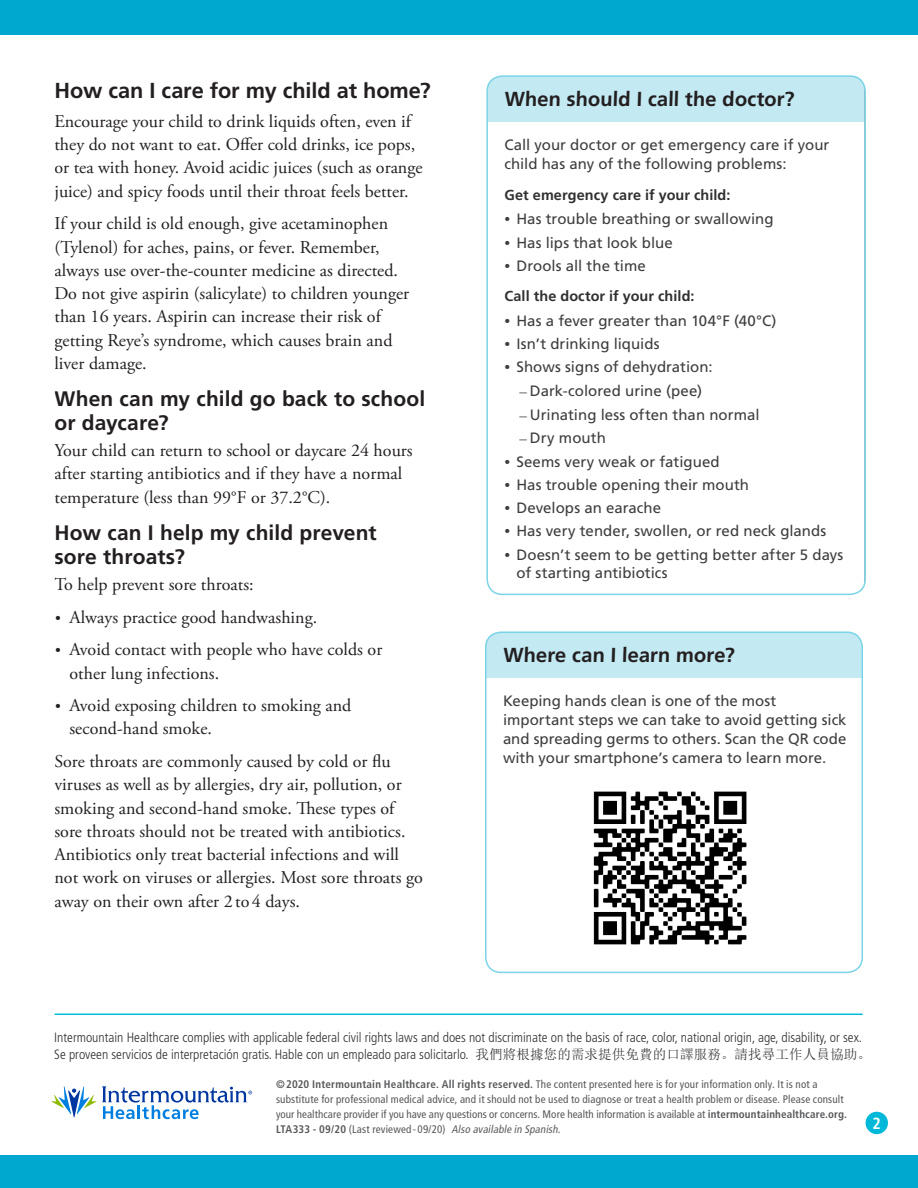
<style>
.page{position:relative;width:918px;height:1188px;background:#fff}
.page>*{position:absolute;margin:0;border:0;box-sizing:border-box;transform-origin:0 0}
.Level_1__h1{font:700 21.75px "Frutiger LT Std";letter-spacing:-.005em;color:#231f20}
.Level_1__h2{font:700 21px/24px "Frutiger LT Std";letter-spacing:.005em;color:#231f20}
.Main_table{font:700 20.25px "Frutiger LT Std";color:#231f20}
.Main__p{font:18px/23.2px "Adobe Garamond Pro";color:#231f20}
.t1{font:700 condensed 16.2px "Frutiger LT Std";color:#fff}
.Main_table-2{font:15px/19.2px "Frutiger LT Std";color:#3e3e3f}
.Main_table-3{font:700 14.4px "Frutiger LT Std";letter-spacing:.005em;color:#312f30}
.t2{font:300 condensed 13.5px/16.5px "Frutiger LT Std";color:#312f30}
.Footer___h6{font:condensed 10.95px/15px "Frutiger LT Std";letter-spacing:.01em;color:#57585a}
.s1{font-size:15px}
.s2{font-family:"Adobe Garamond Pro"}
.s3{font-family:"Sim Sun";font-weight:400;font-stretch:normal}
.s4{font-weight:700}
.s5{font-style:italic;color:#5c5c5f}
</style>
<div class="page">
<div style="left:0;top:0;width:918px;height:35px;background:#00a7cf"></div>
<div style="left:0;top:1156px;width:918px;height:32px;background:#00a7cf"></div>
<div style="left:866px;top:1112px;width:22px;height:22px;background:#00b9d8;border-radius:50%"></div>
<hr style="left:55px;top:1014px;width:808px;height:1px;background:#00bddb">
<svg style="left:52px;top:1086px;width:44px;height:31px"></svg>
<svg style="left:102px;top:1086px;width:150px;height:33px"></svg>
<div style="left:487px;top:76px;width:378px;height:45px;background:#c3e9f3"></div>
<hr style="left:864px;top:76px;width:1px;height:45px;background:#939598">
<hr style="left:864px;top:121px;width:1px;height:473px;background:#939598">
<div style="left:486px;top:75px;width:380px;height:520px;border:2px solid #7ad4e7;border-radius:15px"></div>
<div style="left:486px;top:632px;width:376px;height:45px;background:#c3e9f3"></div>
<div style="left:485px;top:632px;width:378px;height:341px;border:2px solid #7ad4e7;border-radius:15px"></div>
<img style="left:593px;top:791px;width:154px;height:154px">
<p class="Level_1__h1" style="left:54px;top:78px;width:378px">How can I care for my child at home?</p>
<p class="Main__p" style="left:54px;top:110px;width:370px">Encourage your child to drink liquids often, even if they do not want to eat. Offer cold drinks, ice pops, or tea with honey. Avoid acidic juices (such as orange juice) and spicy foods until their throat feels better.</p>
<p class="Main__p" style="left:54px;top:213px;width:356px">If your child is old enough, give acetaminophen (Tylenol) for aches, pains, or fever. Remember, always use over-the-counter medicine as directed.<br>Do not give aspirin (salicylate) to children younger than 16 years. Aspirin can increase their risk of getting Reye’s syndrome, which causes brain and liver damage.</p>
<p class="Level_1__h2" style="left:54px;top:387px;width:372px">When can my child go back to school or daycare?</p>
<p class="Main__p" style="left:54px;top:439px;width:360px">Your child can return to school or daycare 24 hours after starting antibiotics and if they have a normal temperature (less than 99°F or 37.2°C).</p>
<p class="Level_1__h2" style="left:54px;top:521px;width:324px">How can I help my child prevent sore throats?</p>
<p class="Main__p" style="left:54px;top:573px;width:201px">To help prevent sore throats:</p>
<p class="Main__p" style="left:55px;top:606px;width:264px"><span class="s1">•</span> Always practice good handwashing.</p>
<p class="Main__p" style="left:69px;top:639px;width:314px;text-indent:-14px"><span class="s1">•</span> Avoid contact with people who have colds or other lung infections.</p>
<p class="Main__p" style="left:69px;top:694px;width:283px;text-indent:-14px"><span class="s1">•</span> Avoid exposing children to smoking and second-hand smoke.</p>
<p class="Main__p" style="left:54px;top:750px;width:370px">Sore throats are commonly caused by cold or flu viruses as well as by allergies, dry air, pollution, or smoking and second-hand smoke. These types of sore throats should not be treated with antibiotics.<br>Antibiotics only treat bacterial infections and will not work on viruses or allergies. Most sore throats go away on their own after 2 to 4 days.</p>
<p class="Main_table" style="left:504px;top:87px;width:292px">When should I call the doctor?</p>
<p class="Main_table-2" style="left:504px;top:136px;width:326px">Call your doctor or get emergency care if your child has any of the following problems:</p>
<p class="Main_table-3" style="left:504px;top:186px;width:228px">Get emergency care if your child:</p>
<p class="Main_table-2" style="left:504px;top:210px;width:271px"><span class="s2">•</span> Has trouble breathing or swallowing</p>
<p class="Main_table-2" style="left:504px;top:233px;width:170px"><span class="s2">•</span> Has lips that look blue</p>
<p class="Main_table-2" style="left:504px;top:256px;width:143px"><span class="s2">•</span> Drools all the time</p>
<p class="Main_table-3" style="left:504px;top:287px;width:192px">Call the doctor if your child:</p>
<p class="Main_table-2" style="left:504px;top:311px;width:274px"><span class="s2">•</span> Has a fever greater than 104°F (40°C)</p>
<p class="Main_table-2" style="left:504px;top:334px;width:157px"><span class="s2">•</span> Isn’t drinking liquids</p>
<p class="Main_table-2" style="left:504px;top:358px;width:210px"><span class="s2">•</span> Shows signs of dehydration:</p>
<p class="Main_table-2" style="left:519px;top:381px;width:184px"><span class="s2">–</span> Dark-colored urine (pee)</p>
<p class="Main_table-2" style="left:519px;top:405px;width:242px"><span class="s2">–</span> Urinating less often than normal</p>
<p class="Main_table-2" style="left:519px;top:429px;width:88px"><span class="s2">–</span> Dry mouth</p>
<p class="Main_table-2" style="left:504px;top:452px;width:217px"><span class="s2">•</span> Seems very weak or fatigued</p>
<p class="Main_table-2" style="left:504px;top:475px;width:246px"><span class="s2">•</span> Has trouble opening their mouth</p>
<p class="Main_table-2" style="left:504px;top:498px;width:158px"><span class="s2">•</span> Develops an earache</p>
<p class="Main_table-2" style="left:504px;top:522px;width:324px"><span class="s2">•</span> Has very tender, swollen, or red neck glands</p>
<p class="Main_table-2" style="left:516px;top:545px;width:328px;line-height:18.8px;text-indent:-12px"><span class="s2">•</span> Doesn’t seem to be getting better after 5 days of starting antibiotics</p>
<p class="Main_table" style="left:503px;top:643px;width:234px">Where can I learn more?</p>
<p class="Main_table-2" style="left:503px;top:691px;width:345px">Keeping hands clean is one of the most important steps we can take to avoid getting sick and spreading germs to others. Scan the QR code with your smartphone’s camera to learn more.</p>
<p class="t2" style="left:54px;top:1029px;width:818px">Intermountain Healthcare complies with applicable federal civil rights laws and does not discriminate on the basis of race, color, national origin, age, disability, or sex.<br>Se proveen servicios de interpretación gratis. Hable con un empleado para solicitarlo. <span class="s3">我們將根據您的需求提供免費的口譯服務。請找尋工作人員協助。</span></p>
<p class="Footer___h6" style="left:276px;top:1077px;width:572px"><span class="s4">©2020 Intermountain Healthcare. All rights reserved.</span> The content presented here is for your information only. It is not a substitute for professional medical advice, and it should not be used to diagnose or treat a health problem or disease. Please consult your healthcare provider if you have any questions or concerns. More health information is available at <span class="s4">intermountainhealthcare.org.<br>LTA333 - 09/20</span> (Last reviewed - 09/20) <span class="s5">Also available in Spanish.</span></p>
<p class="t1" style="left:873px;top:1113px;width:10px">2</p>
</div>
